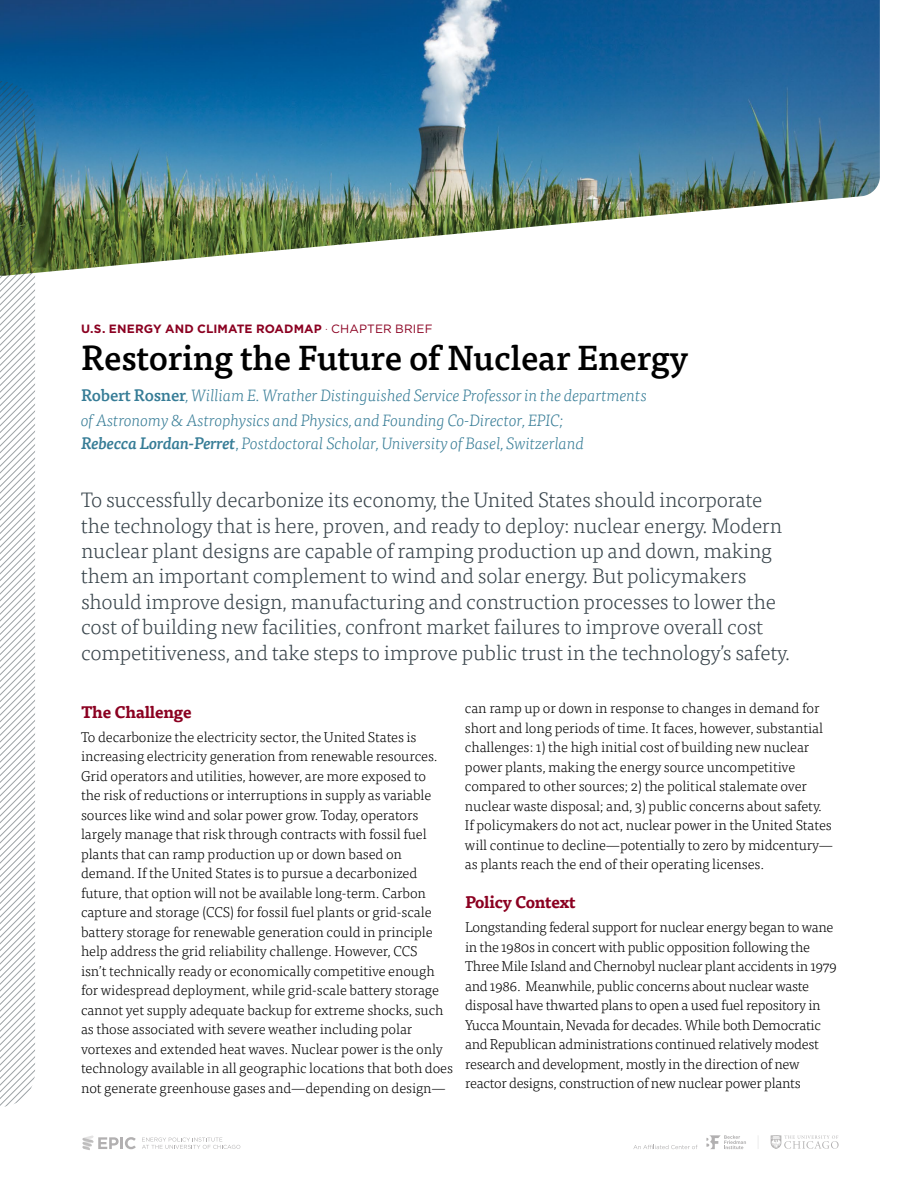
<style>
.page{position:relative;width:918px;height:1188px;background:#fff}
.page>*{position:absolute;margin:0;border:0;box-sizing:border-box;transform-origin:0 0}
.t1{font:500 34.5px "Tisa Pro";letter-spacing:-.01em;color:#000}
.t2{font:300 21px/25.5px "Tisa Pro";letter-spacing:-.01em;color:#37434a}
.t3{font:italic 300 16.5px/25.2px "Tisa Pro";letter-spacing:-.015em;color:#367c96}
.t4{font:700 16.5px "Tisa Pro";letter-spacing:-.02em;color:#8b0021}
.t5{font:300 14.25px/19.5px "Tisa Pro";letter-spacing:-.005em;color:#000}
.t6{font:700 12px "Gotham";letter-spacing:.005em;color:#8b0021}
.s1{font-weight:300}
.s2{font-weight:400}
.s3{font-weight:500;font-style:normal}
.s4{font-weight:500}
.s5{font-style:normal}
</style>
<div class="page">
<img style="left:0;top:0;width:880px;height:273px">
<svg style="left:0;top:81px;width:35px;height:1026px"></svg>
<svg style="left:142px;top:1138px;width:98px;height:11px"></svg>
<svg style="left:82px;top:1136px;width:54px;height:14px"></svg>
<svg style="left:706px;top:1135px;width:40px;height:14px"></svg>
<svg style="left:633px;top:1145px;width:64px;height:4px"></svg>
<svg style="left:758px;top:1136px;width:1px;height:13px"></svg>
<svg style="left:771px;top:1135px;width:68px;height:14px"></svg>
<p class="t6" style="left:81px;top:321px;width:353px">U.S. ENERGY AND CLIMATE ROADMAP <span class="s1">·</span> <span class="s2">CHAPTER BRIEF</span></p>
<h1 class="t1" style="left:81px;top:332px;width:609px">Restoring the Future of Nuclear Energy</h1>
<p class="t3" style="left:81px;top:382px;width:568px"><span class="s3">Robert Rosner</span>, William E. Wrather Distinguished Service Professor in the departments of Astronomy &amp; Astrophysics and Physics, and Founding Co-Director, EPIC;</p>
<p class="t3" style="left:81px;top:430px;width:505px"><span class="s4">Rebecca Lordan-Perret</span><span class="s5">,</span> Postdoctoral Scholar, University of Basel, Switzerland</p>
<p class="t2" style="left:81px;top:486px;width:711px">To successfully decarbonize its economy, the United States should incorporate the technology that is here, proven, and ready to deploy: nuclear energy. Modern nuclear plant designs are capable of ramping production up and down, making them an important complement to wind and solar energy. But policymakers should improve design, manufacturing and construction processes to lower the cost of building new facilities, confront market failures to improve overall cost competitiveness, and take steps to improve public trust in the technology’s safety.</p>
<p class="t4" style="left:81px;top:699px;width:112px">The Challenge</p>
<p class="t5" style="left:81px;top:727px;width:373px">To decarbonize the electricity sector, the United States is increasing electricity generation from renewable resources.<br>Grid operators and utilities, however, are more exposed to<br>the risk of reductions or interruptions in supply as variable sources like wind and solar power grow. Today, operators largely manage that risk through contracts with fossil fuel plants that can ramp production up or down based on demand. If the United States is to pursue a decarbonized future, that option will not be available long-term. Carbon capture and storage (CCS) for fossil fuel plants or grid-scale battery storage for renewable generation could in principle help address the grid reliability challenge. However, CCS<br>isn’t technically ready or economically competitive enough for widespread deployment, while grid-scale battery storage cannot yet supply adequate backup for extreme shocks, such as those associated with severe weather including polar vortexes and extended heat waves. Nuclear power is the only technology available in all geographic locations that both does not generate greenhouse gases and—depending on design—</p>
<p class="t5" style="left:465px;top:698px;width:370px">can ramp up or down in response to changes in demand for short and long periods of time. It faces, however, substantial challenges: 1) the high initial cost of building new nuclear power plants, making the energy source uncompetitive compared to other sources; 2) the political stalemate over nuclear waste disposal; and, 3) public concerns about safety.<br>If policymakers do not act, nuclear power in the United States will continue to decline—potentially to zero by midcentury— as plants reach the end of their operating licenses.</p>
<p class="t4" style="left:465px;top:889px;width:112px">Policy Context</p>
<p class="t5" style="left:465px;top:917px;width:373px">Longstanding federal support for nuclear energy began to wane in the 1980s in concert with public opposition following the Three Mile Island and Chernobyl nuclear plant accidents in 1979 and 1986. Meanwhile, public concerns about nuclear waste disposal have thwarted plans to open a used fuel repository in Yucca Mountain, Nevada for decades. While both Democratic and Republican administrations continued relatively modest research and development, mostly in the direction of new reactor designs, construction of new nuclear power plants</p>
</div>
